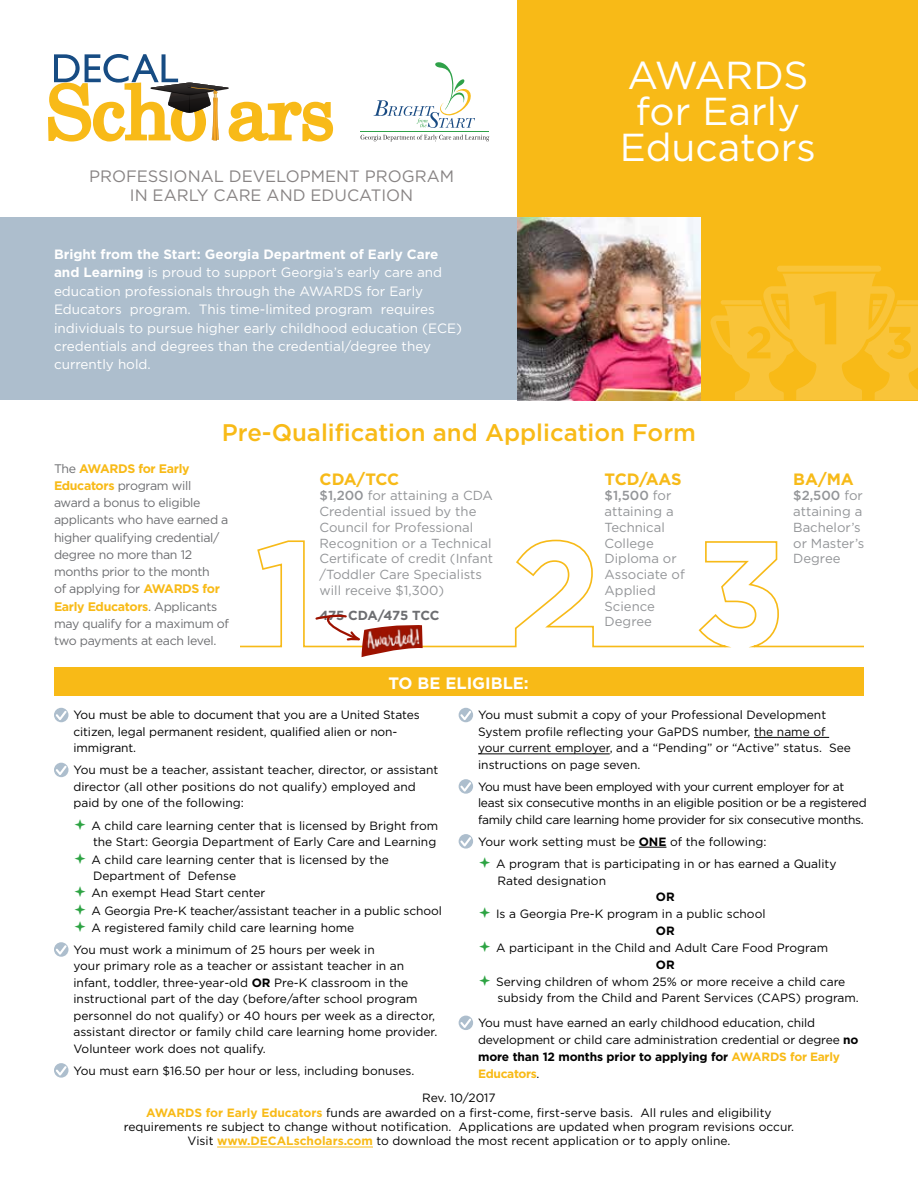
<style>
.page{position:relative;width:918px;height:1188px;background:#fff}
.page>*{position:absolute;margin:0;border:0;box-sizing:border-box;transform-origin:0 0}
.t1{font:39px/36px "Gotham";color:#fff;text-align:center}
.t2{font:500 24px "Gotham";color:#f8ba17}
.t3{font:16.5px/19.5px "Gotham";color:#888484;text-align:center}
.t4{font:700 16.5px "Gotham";color:#fff}
.t5{font:700 16.35px "Gotham";letter-spacing:-.015em;color:#f7ba18}
.t6{font:13.5px/18.5px "Gotham";color:#fff}
.t7{font:13.05px/15.8px "Gotham";color:#939598}
.t8{font:700 13.05px "Gotham";letter-spacing:-.025em;color:#6d6e71}
.t9{font:12.3px/17.2px "Gotham";letter-spacing:-.025em;color:#6d6e71}
.t10{font:12px/16.5px "Gotham";color:#000}
.t11{font:12px/16.5px "Gotham";letter-spacing:-.025em;color:#000}
.t12{font:700 12px "Gotham";color:#000}
.s1{font-weight:700}
.s2{font-weight:700;color:#f8ba17}
.s3{font-weight:500}
</style>
<div class="page">
<div style="left:518px;top:0;width:400px;height:400px;background:#f8ba17"></div>
<svg style="left:48px;top:54px;width:285px;height:88px"></svg>
<hr style="left:361px;top:131px;width:128px;height:1px;background:#2fa149">
<svg style="left:374px;top:62px;width:101px;height:66px"></svg>
<svg style="left:361px;top:135px;width:128px;height:7px"></svg>
<div style="left:0;top:218px;width:518px;height:182px;background:#adbecd"></div>
<svg style="left:240px;top:539px;width:624px;height:109px"></svg>
<svg style="left:710px;top:266px;width:208px;height:134px"></svg>
<div style="left:54px;top:667px;width:810px;height:29px;background:#f8ba17"></div>
<svg style="left:54px;top:708px;width:14px;height:14px"></svg>
<svg style="left:54px;top:763px;width:14px;height:14px"></svg>
<svg style="left:54px;top:942px;width:14px;height:15px"></svg>
<svg style="left:54px;top:1063px;width:14px;height:15px"></svg>
<hr style="left:754px;top:737px;width:75px;height:1px;background:#000">
<hr style="left:478px;top:754px;width:132px;height:1px;background:#000">
<svg style="left:639px;top:847px;width:27px;height:1px"></svg>
<svg style="left:459px;top:708px;width:14px;height:14px"></svg>
<svg style="left:459px;top:779px;width:14px;height:15px"></svg>
<svg style="left:459px;top:834px;width:14px;height:15px"></svg>
<svg style="left:459px;top:1016px;width:14px;height:14px"></svg>
<hr style="left:217px;top:1147px;width:156px;height:1px;background:#f8ba17">
<svg style="left:314px;top:614px;width:109px;height:43px"></svg>
<img style="left:366px;top:627px;width:55px;height:24px">
<img style="left:518px;top:218px;width:182px;height:182px">
<h3 class="t3" style="left:89px;top:166px;width:367px">PROFESSIONAL DEVELOPMENT PROGRAM<br>IN EARLY CARE AND EDUCATION</h3>
<p class="t6" style="left:54px;top:244px;width:410px"><span class="s1">Bright from the Start: Georgia Department of Early Care and Learning</span> is proud to support Georgia’s early care and education professionals through the AWARDS for Early Educators program. This time-limited program requires individuals to pursue higher early childhood education (ECE) credentials and degrees than the credential/degree they currently hold.</p>
<h1 class="t1" style="left:620px;top:57px;width:197px">AWARDS for Early<br>Educators</h1>
<h2 class="t2" style="left:222px;top:419px;width:476px">Pre-Qualification and Application Form</h2>
<p class="t9" style="left:54px;top:459px;width:177px">The <span class="s2">AWARDS for Early<br>Educators</span> program will award a bonus to eligible applicants who have earned a higher qualifying credential/ degree no more than 12 months prior to the month<br>of applying for <span class="s2">AWARDS for<br>Early Educators</span>. Applicants may qualify for a maximum of two payments at each level.</p>
<h3 class="t5" style="left:320px;top:469px;width:81px">CDA/TCC</h3>
<p class="t7" style="left:320px;top:488px;width:175px"><span class="s3">$1,200</span> for attaining a CDA<br>Credential issued by the<br>Council for Professional<br>Recognition or a Technical<br>Certificate of credit (Infant /Toddler Care Specialists will receive $1,300)</p>
<p class="t8" style="left:320px;top:608px;width:121px">475 CDA/475 TCC</p>
<h3 class="t5" style="left:605px;top:469px;width:79px">TCD/AAS</h3>
<p class="t7" style="left:605px;top:488px;width:82px"><span class="s3">$1,500</span> for attaining a<br>Technical<br>College<br>Diploma or<br>Associate of<br>Applied<br>Science<br>Degree</p>
<h3 class="t5" style="left:793px;top:469px;width:62px">BA/MA</h3>
<p class="t7" style="left:793px;top:488px;width:73px"><span class="s3">$2,500</span> for attaining a<br>Bachelor’s or Master’s<br>Degree</p>
<h3 class="t4" style="left:388px;top:674px;width:142px">TO BE ELIGIBLE:</h3>
<p class="t10" style="left:73px;top:707px;width:348px">You must be able to document that you are a United States citizen, legal permanent resident, qualified alien or non&shy;immigrant.</p>
<p class="t10" style="left:73px;top:761px;width:366px">You must be a teacher, assistant teacher, director, or assistant director (all other positions do not qualify) employed and paid by one of the following:</p>
<p class="t10" style="left:92px;top:817px;width:352px;line-height:17px">A child care learning center that is licensed by Bright from the Start: Georgia Department of Early Care and Learning A child care learning center that is licensed by the Department of Defense<br>An exempt Head Start center<br>A Georgia Pre-K teacher/assistant teacher in a public school A registered family child care learning home</p>
<p class="t10" style="left:73px;top:941px;width:365px">You must work a minimum of 25 hours per week in<br>your primary role as a teacher or assistant teacher in an infant, toddler, three-year-old <span class="s1">OR</span> Pre-K classroom in the instructional part of the day (before/after school program personnel do not qualify) or 40 hours per week as a director, assistant director or family child care learning home provider.<br>Volunteer work does not qualify.</p>
<p class="t10" style="left:73px;top:1062px;width:343px">You must earn $16.50 per hour or less, including bonuses.</p>
<p class="t10" style="left:478px;top:707px;width:374px">You must submit a copy of your Professional Development System profile reflecting your GaPDS number, the name of your current employer, and a “Pending” or “Active” status. See instructions on page seven.</p>
<p class="t11" style="left:478px;top:778px;width:390px">You must have been employed with your current employer for at least six consecutive months in an eligible position or be a registered family child care learning home provider for six consecutive months.</p>
<p class="t10" style="left:496px;top:830px;width:342px;line-height:22.6px;text-indent:-18px">Your work setting must be <span class="s1">ONE</span> of the following:<br>A program that is participating in or has earned a Quality</p>
<p class="t10" style="left:498px;top:872px;width:110px">Rated designation</p>
<p class="t12" style="left:656px;top:890px;width:20px">OR</p>
<p class="t10" style="left:496px;top:906px;width:271px">Is a Georgia Pre-K program in a public school</p>
<p class="t12" style="left:656px;top:924px;width:20px">OR</p>
<p class="t10" style="left:496px;top:940px;width:334px">A participant in the Child and Adult Care Food Program</p>
<p class="t12" style="left:656px;top:958px;width:20px">OR</p>
<p class="t10" style="left:496px;top:973px;width:364px">Serving children of whom 25% or more receive a child care subsidy from the Child and Parent Services (CAPS) program.</p>
<p class="t10" style="left:478px;top:1014px;width:382px;line-height:17px">You must have earned an early childhood education, child development or child care administration credential or degree <span class="s1">no more than 12 months prior to applying for</span> <span class="s2">AWARDS for Early Educators</span>.</p>
<p class="t10" style="left:124px;top:1091px;width:672px;line-height:14.4px;text-align:center">Rev. 10/2017<br><span class="s2">AWARDS for Early Educators</span> funds are awarded on a first-come, first-serve basis. All rules and eligibility requirements re subject to change without notification. Applications are updated when program revisions occur.<br>Visit <span class="s2">www.DECALscholars.com</span> to download the most recent application or to apply online.</p>
</div>
